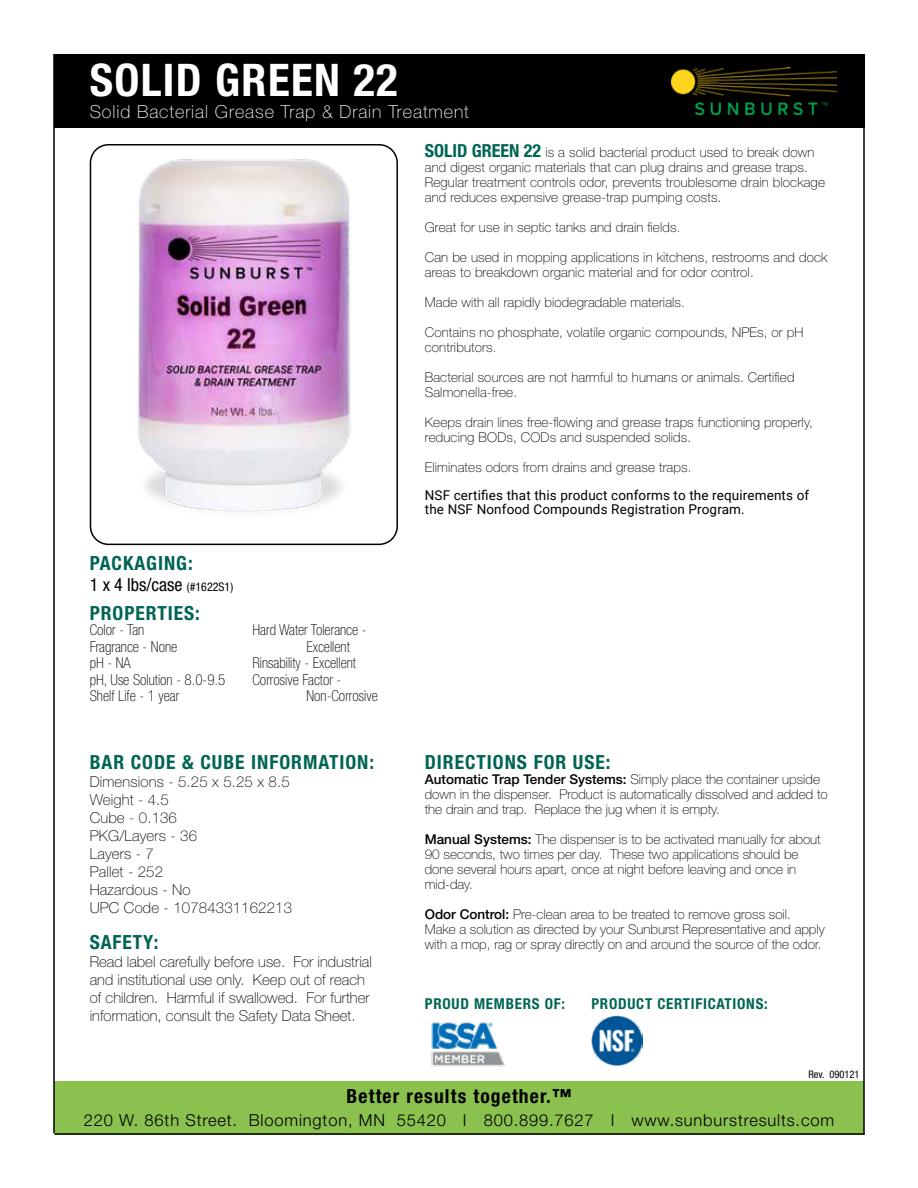
<style>
.page{position:relative;width:918px;height:1188px;background:#fff}
.page>*{position:absolute;margin:0;border:0;box-sizing:border-box;transform-origin:0 0}
.t1{font:700 condensed 45px "Helvetica Neue LT Std";letter-spacing:.03em;color:#fff}
.t2{font:700 condensed 19.5px "Helvetica Neue LT Std";letter-spacing:.05em;color:#006553}
.t3{font:700 condensed 19.5px "Helvetica Neue LT Std";letter-spacing:.06em;color:#000}
.t4{font:100 18px "Helvetica Neue LT Std";letter-spacing:.05em;color:#fff}
.t5{font:condensed 18px "Helvetica Neue LT Std";color:#000}
.t6{font:300 16.5px "Helvetica Neue LT Std";letter-spacing:.05em;color:#000}
.t7{font:100 15px/18px "Helvetica Neue LT Std";color:#000}
.t8{font:100 condensed 15px/16.5px "Helvetica Neue LT Std";color:#000}
.t9{font:700 condensed 15px "Helvetica Neue LT Std";letter-spacing:.05em;color:#006553}
.t10{font:100 13.5px/15px "Helvetica Neue LT Std";letter-spacing:.01em;color:#000}
.t11{font:13.5px/13.5px "Roboto";letter-spacing:.01em;color:#000}
.t12{font:condensed 10.5px "Helvetica Neue LT Std";color:#000}
.s1{font-size:12px}
.s2{font-weight:700;font-stretch:condensed;font-size:18px;color:#006553}
.s3{font-weight:500}
</style>
<div class="page">
<div style="left:54px;top:54px;width:590px;height:74px;background:#000"></div>
<div style="left:54px;top:1081px;width:810px;height:54px;background:#8bc14e"></div>
<div style="left:90px;top:144px;width:308px;height:401px;border:2px solid #000;border-radius:18px"></div>
<div style="left:644px;top:54px;width:221px;height:74px;background:#000"></div>
<img style="left:672px;top:68px;width:164px;height:46px">
<hr style="left:53px;top:54px;width:2px;height:1079px;background:#000">
<hr style="left:863px;top:108px;width:2px;height:1027px;background:#000">
<hr style="left:55px;top:1133px;width:810px;height:2px;background:#000">
<img style="left:137px;top:159px;width:214px;height:353px">
<img style="left:431px;top:1021px;width:74px;height:46px">
<img style="left:591px;top:1015px;width:51px;height:51px">
<h1 class="t1" style="left:90px;top:53px;width:310px">SOLID GREEN 22</h1>
<h3 class="t4" style="left:90px;top:101px;width:381px">Solid Bacterial Grease Trap &amp; Drain Treatment</h3>
<h2 class="t2" style="left:90px;top:551px;width:105px">PACKAGING:</h2>
<h3 class="t5" style="left:90px;top:574px;width:145px">1 x 4 lbs/case <span class="s1">(#1622S1)</span></h3>
<h2 class="t2" style="left:90px;top:601px;width:112px">PROPERTIES:</h2>
<p class="t8" style="left:90px;top:622px;width:137px">Color - Tan<br>Fragrance - None<br>pH - NA<br>pH, Use Solution - 8.0-9.5<br>Shelf Life - 1 year</p>
<p class="t8" style="left:252px;top:622px;width:116px">Hard Water Tolerance -</p>
<p class="t8" style="left:306px;top:638px;width:45px">Excellent</p>
<p class="t8" style="left:252px;top:655px;width:105px">Rinsability - Excellent</p>
<p class="t8" style="left:252px;top:671px;width:90px">Corrosive Factor -</p>
<p class="t8" style="left:306px;top:688px;width:73px">Non-Corrosive</p>
<h2 class="t2" style="left:90px;top:750px;width:286px">BAR CODE &amp; CUBE INFORMATION:</h2>
<p class="t7" style="left:90px;top:772px;width:204px">Dimensions - 5.25 x 5.25 x 8.5<br>Weight - 4.5<br>Cube - 0.136<br>PKG/Layers - 36<br>Layers - 7<br>Pallet - 252<br>Hazardous - No<br>UPC Code - 10784331162213</p>
<h2 class="t2" style="left:90px;top:930px;width:70px">SAFETY:</h2>
<p class="t7" style="left:90px;top:952px;width:284px">Read label carefully before use. For industrial and institutional use only. Keep out of reach of children. Harmful if swallowed. For further information, consult the Safety Data Sheet.</p>
<p class="t10" style="left:425px;top:145px;width:402px"><span class="s2">SOLID GREEN 22</span> is a solid bacterial product used to break down and digest organic materials that can plug drains and grease traps.<br>Regular treatment controls odor, prevents troublesome drain blockage and reduces expensive grease-trap pumping costs.</p>
<p class="t10" style="left:425px;top:220px;width:257px">Great for use in septic tanks and drain fields.</p>
<p class="t10" style="left:425px;top:250px;width:404px">Can be used in mopping applications in kitchens, restrooms and dock areas to breakdown organic material and for odor control.</p>
<p class="t10" style="left:425px;top:295px;width:262px">Made with all rapidly biodegradable materials.</p>
<p class="t10" style="left:425px;top:325px;width:380px">Contains no phosphate, volatile organic compounds, NPEs, or pH contributors.</p>
<p class="t10" style="left:425px;top:370px;width:371px">Bacterial sources are not harmful to humans or animals. Certified<br>Salmonella-free.</p>
<p class="t10" style="left:425px;top:415px;width:390px">Keeps drain lines free-flowing and grease traps functioning properly, reducing BODs, CODs and suspended solids.</p>
<p class="t10" style="left:425px;top:460px;width:268px">Eliminates odors from drains and grease traps.</p>
<p class="t11" style="left:425px;top:488px;width:386px">NSF certifies that this product conforms to the requirements of the NSF Nonfood Compounds Registration Program.</p>
<h2 class="t2" style="left:425px;top:750px;width:187px">DIRECTIONS FOR USE:</h2>
<p class="t10" style="left:425px;top:771px;width:405px"><span class="s3">Automatic Trap Tender Systems:</span> Simply place the container upside down in the dispenser. Product is automatically dissolved and added to the drain and trap. Replace the jug when it is empty.</p>
<p class="t10" style="left:425px;top:831px;width:397px"><span class="s3">Manual Systems:</span> The dispenser is to be activated manually for about 90 seconds, two times per day. These two applications should be done several hours apart, once at night before leaving and once in mid-day.</p>
<p class="t10" style="left:425px;top:906px;width:401px"><span class="s3">Odor Control:</span> Pre-clean area to be treated to remove gross soil.<br>Make a solution as directed by your Sunburst Representative and apply with a mop, rag or spray directly on and around the source of the odor.</p>
<p class="t9" style="left:425px;top:994px;width:142px">PROUD MEMBERS OF:</p>
<p class="t9" style="left:591px;top:994px;width:178px">PRODUCT CERTIFICATIONS:</p>
<p class="t12" style="left:808px;top:1068px;width:53px">Rev. 090121</p>
<h2 class="t3" style="left:347px;top:1085px;width:226px">Better results together.™</h2>
<p class="t6" style="left:84px;top:1110px;width:752px">220 W. 86th Street. Bloomington, MN 55420 I 800.899.7627 I www.sunburstresults.com</p>
</div>
